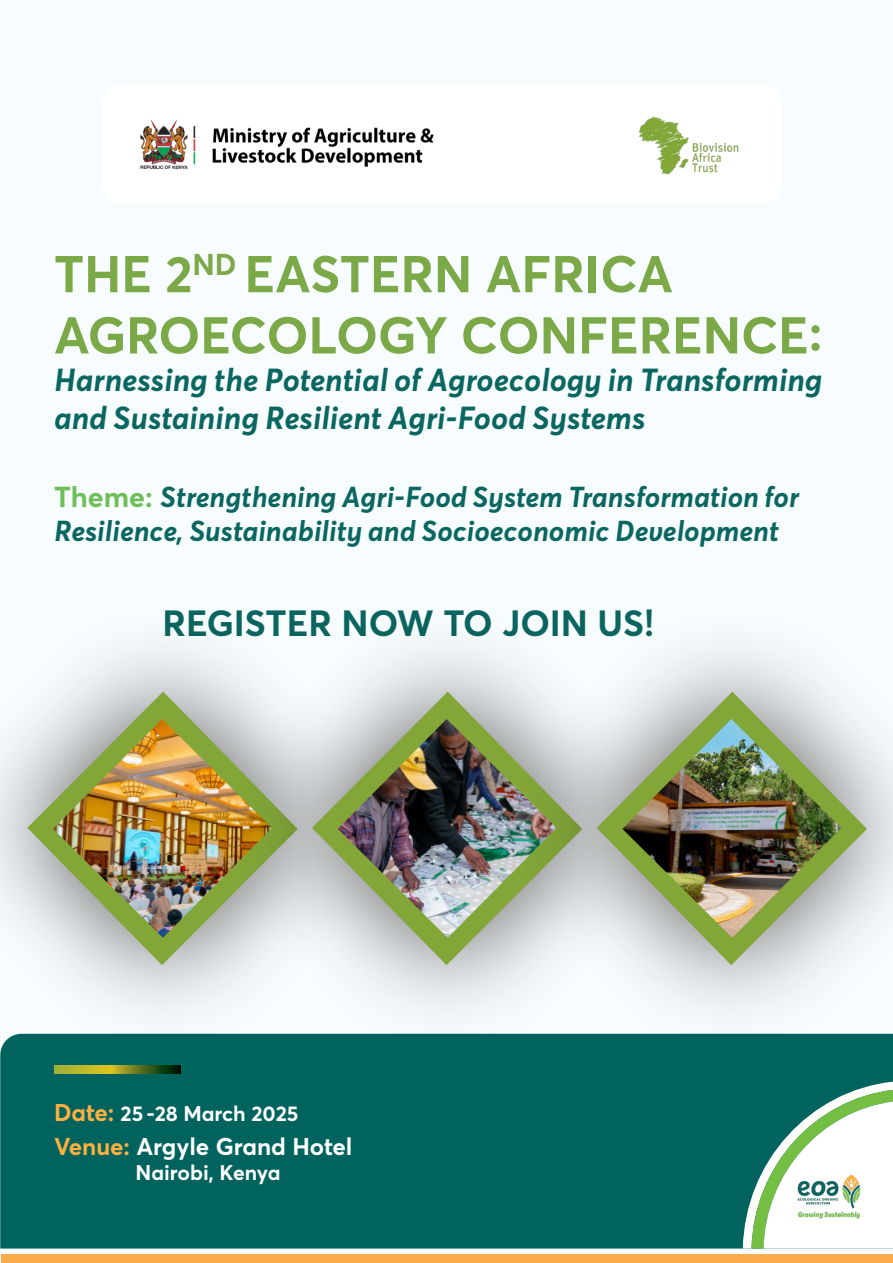
<style>
.page{position:relative;width:893px;height:1263px;background:#f7fcfe}
.page>*{position:absolute;margin:0;border:0;box-sizing:border-box;transform-origin:0 0}
.t1{font:700 51px/61.2px "Averta";color:#7ca948}
.t2{font:700 36px "Averta";color:#0b645f}
.t3{font:italic 700 31.5px/37.8px "Averta";color:#096660}
.t4{font:italic 700 28.5px/34.2px "Averta";color:#096660}
.t5{font:700 24px "Averta";color:#fff}
.t6{font:700 21px "Averta";color:#fff}
.s1{font-style:normal;color:#6ebf58}
.s2{font-size:24px;color:#fcb040}
.s3{color:#fcb040}
</style>
<div class="page">
<div style="left:1px;top:1255px;width:892px;height:8px;background:#faac4b"></div>
<div style="left:102px;top:85px;width:680px;height:118px;background:#fff;border-radius:18px"></div>
<img style="left:140px;top:119px;width:294px;height:50px">
<img style="left:639px;top:116px;width:100px;height:59px">
<div style="left:0;top:1051px;width:893px;height:197px;background:#00635d"></div>
<svg style="left:54px;top:1065px;width:127px;height:8px"></svg>
<svg style="left:743px;top:1082px;width:150px;height:166px"></svg>
<img style="left:791px;top:1173px;width:85px;height:49px">
<div style="left:0;top:605px;width:385px;height:446px;background:#231f20;opacity:.75"></div>
<svg style="left:27px;top:692px;width:198px;height:273px"></svg>
<img style="left:53px;top:719px;width:172px;height:219px">
<div style="left:225px;top:605px;width:444px;height:446px;background:#231f20;opacity:.75"></div>
<svg style="left:312px;top:692px;width:198px;height:273px"></svg>
<img style="left:338px;top:719px;width:172px;height:219px">
<div style="left:510px;top:605px;width:383px;height:446px;background:#231f20;opacity:.75"></div>
<svg style="left:597px;top:692px;width:270px;height:273px"></svg>
<img style="left:622px;top:719px;width:219px;height:219px">
<p class="t1" style="left:54px;top:243px;width:770px">THE 2<sup>ND</sup> EASTERN AFRICA<br>AGROECOLOGY CONFERENCE∶</p>
<p class="t3" style="left:54px;top:363px;width:770px">Harnessing the Potential of Agroecology in Transforming and Sustaining Resilient Agri-Food Systems</p>
<p class="t4" style="left:54px;top:481px;width:747px"><span class="s1">Theme:</span> Strengthening Agri-Food System Transformation for<br>Resilience, Sustainability and Socioeconomic Development</p>
<p class="t2" style="left:163px;top:601px;width:493px">REGISTER NOW TO JOIN US!</p>
<p class="t6" style="left:54px;top:1100px;width:246px"><span class="s2">Date:</span> 25 -28 March 2025</p>
<p class="t5" style="left:54px;top:1131px;width:300px"><span class="s3">Venue:</span> Argyle Grand Hotel</p>
<p class="t6" style="left:136px;top:1159px;width:146px">Nairobi, Kenya</p>
</div>
